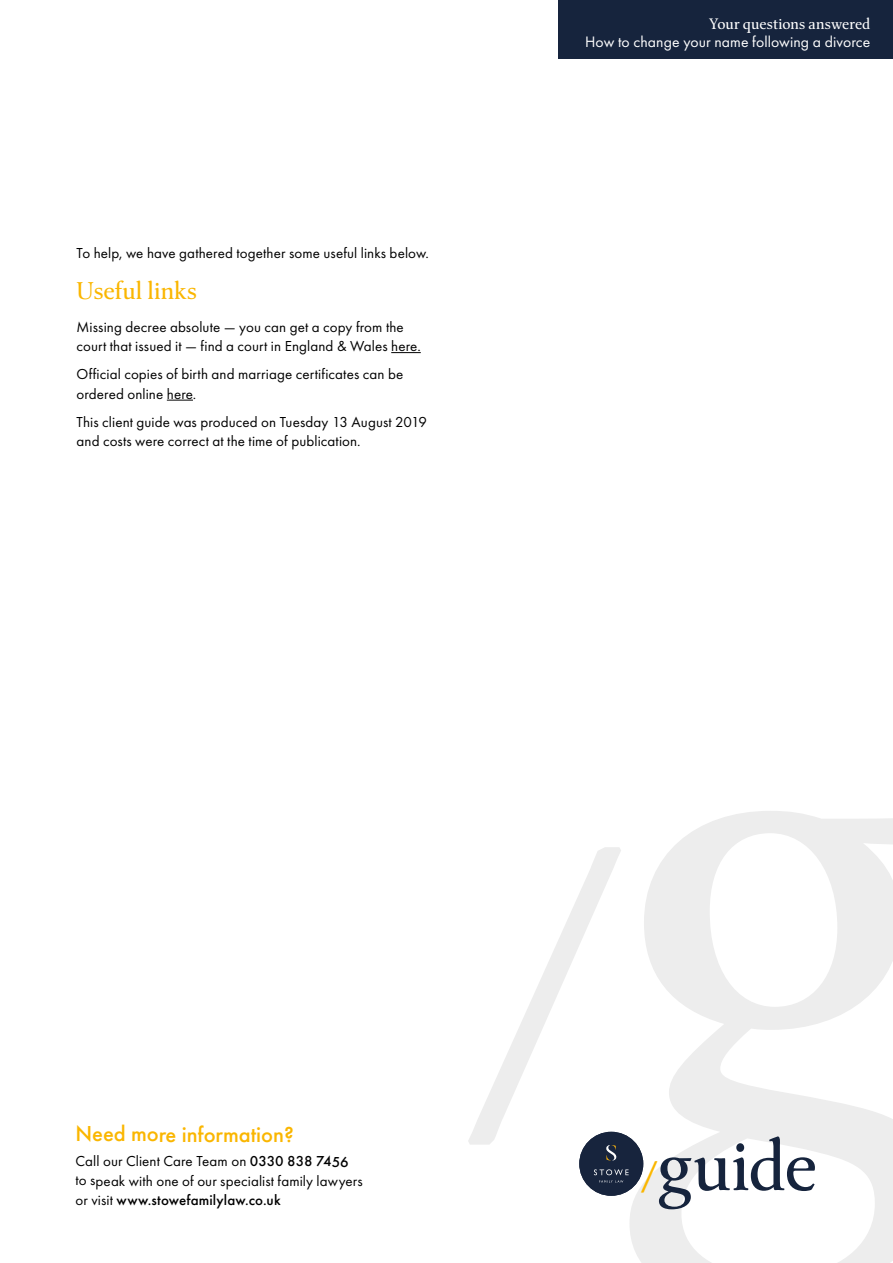
<style>
.page{position:relative;width:893px;height:1263px;background:#fff}
.page>*{position:absolute;margin:0;border:0;box-sizing:border-box;transform-origin:0 0}
.t1{font:69.6px "Classica Pro";letter-spacing:-.01em;color:#16243d}
.t2{font:24px "Classica Pro";color:#fab600}
.t3{font:500 22.5px "Futura PT";letter-spacing:-.005em;color:#fab600}
.t4{font:15.75px "Futura PT";letter-spacing:.005em;color:#fff}
.t5{font:15px/19.5px "Futura PT";letter-spacing:.005em;color:#000}
.t6{font:15px "Classica Pro";letter-spacing:.005em;color:#fff}
.s1{font-weight:500}
.s2{font-weight:600;font-size:39px;color:#fab600}
</style>
<div class="page">
<svg style="left:468px;top:811px;width:425px;height:452px"></svg>
<div style="left:558px;top:0;width:335px;height:58px;background:#16243d"></div>
<div style="left:579px;top:1132px;width:64px;height:64px;background:#17243d;border-radius:50%"></div>
<svg style="left:606px;top:1145px;width:11px;height:15px"></svg>
<svg style="left:594px;top:1169px;width:35px;height:13px"></svg>
<hr style="left:391px;top:352px;width:30px;height:1px;background:#000">
<svg style="left:167px;top:400px;width:26px;height:1px"></svg>
<p class="t5" style="left:77px;top:243px;width:354px">To help, we have gathered together some useful links below.</p>
<h2 class="t2" style="left:77px;top:275px;width:122px">Useful links</h2>
<p class="t5" style="left:77px;top:317px;width:346px">Missing decree absolute — you can get a copy from the court that issued it — find a court in England &amp; Wales here.</p>
<p class="t5" style="left:77px;top:364px;width:328px">Official copies of birth and marriage certificates can be ordered online here.</p>
<p class="t5" style="left:77px;top:412px;width:352px">This client guide was produced on Tuesday 13 August 2019 and costs were correct at the time of publication.</p>
<p class="t6" style="left:709px;top:13px;width:163px">Your questions answered</p>
<p class="t4" style="left:585px;top:33px;width:287px">How to change your name following a divorce</p>
<h3 class="t3" style="left:76px;top:1120px;width:220px">Need more information?</h3>
<p class="t5" style="left:75px;top:1151px;width:289px">Call our Client Care Team on <span class="s1">0330 838 7456 </span>to speak with one of our specialist family lawyers or visit <span class="s1">www.stowefamilylaw.co.uk</span></p>
<h1 class="t1" style="left:639px;top:1119px;width:180px"><span class="s2">/</span>guide</h1>
</div>
